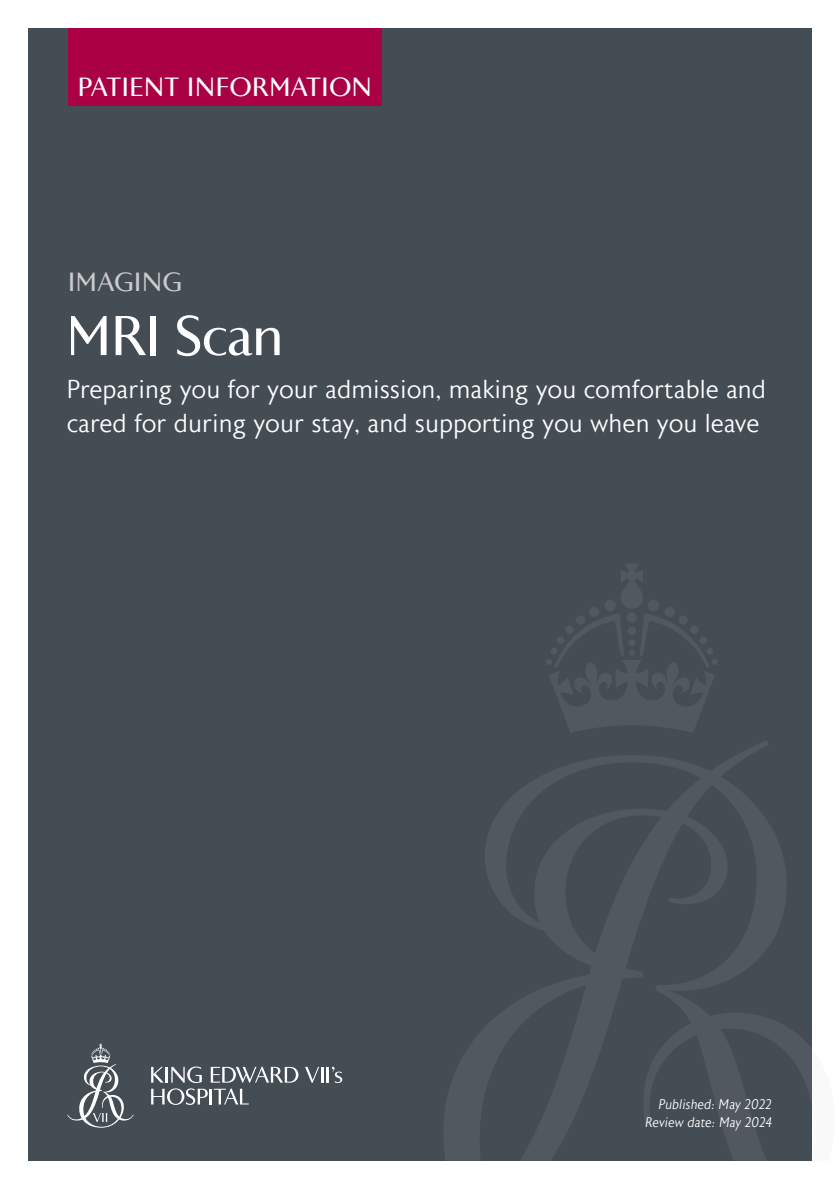
<style>
.page{position:relative;width:840px;height:1191px;background:#fff}
.page>*{position:absolute;margin:0;border:0;box-sizing:border-box;transform-origin:0 0}
.t1{font:56px "Agnes Sans";color:#fff}
.t2{font:26.4px "Agnes Sans";letter-spacing:.03em;color:#fff}
.t3{font:26.4px "Agnes Sans";letter-spacing:.03em;color:#cbcacd}
.t4{font:300 26px/34px "Astoria Sans";color:#fff}
.t5{font:italic 300 14px "Astoria Sans";color:#fff}
</style>
<div class="page">
<div style="left:28px;top:28px;width:783px;height:1134px;background:#444c54"></div>
<div style="left:545px;top:659px;width:7px;height:6px;background:#51585f;border-radius:50%"></div>
<svg style="left:549px;top:564px;width:168px;height:169px"></svg>
<svg style="left:342px;top:740px;width:470px;height:341px"></svg>
<svg style="left:436px;top:807px;width:376px;height:354px"></svg>
<svg style="left:67px;top:1043px;width:66px;height:84px"></svg>
<svg style="left:305px;top:1066px;width:18px;height:16px"></svg>
<hr style="left:326px;top:1066px;width:3px;height:16px;background:#fff">
<svg style="left:332px;top:1066px;width:10px;height:17px"></svg>
<svg style="left:151px;top:1066px;width:147px;height:39px"></svg>
<div style="left:0;top:1161px;width:839px;height:30px;background:#fff"></div>
<div style="left:68px;top:28px;width:313px;height:78px;background:#a90144"></div>
<p class="t2" style="left:78px;top:75px;width:295px">PATIENT INFORMATION</p>
<p class="t3" style="left:68px;top:270px;width:115px">IMAGING</p>
<p class="t1" style="left:66px;top:310px;width:218px">MRI Scan</p>
<p class="t4" style="left:67px;top:373px;width:700px">Preparing you for your admission, making you comfortable and cared for during your stay, and supporting you when you leave</p>
<p class="t5" style="left:658px;top:1097px;width:115px">Published: May 2022</p>
<p class="t5" style="left:644px;top:1115px;width:128px">Review date: May 2024</p>
</div>
